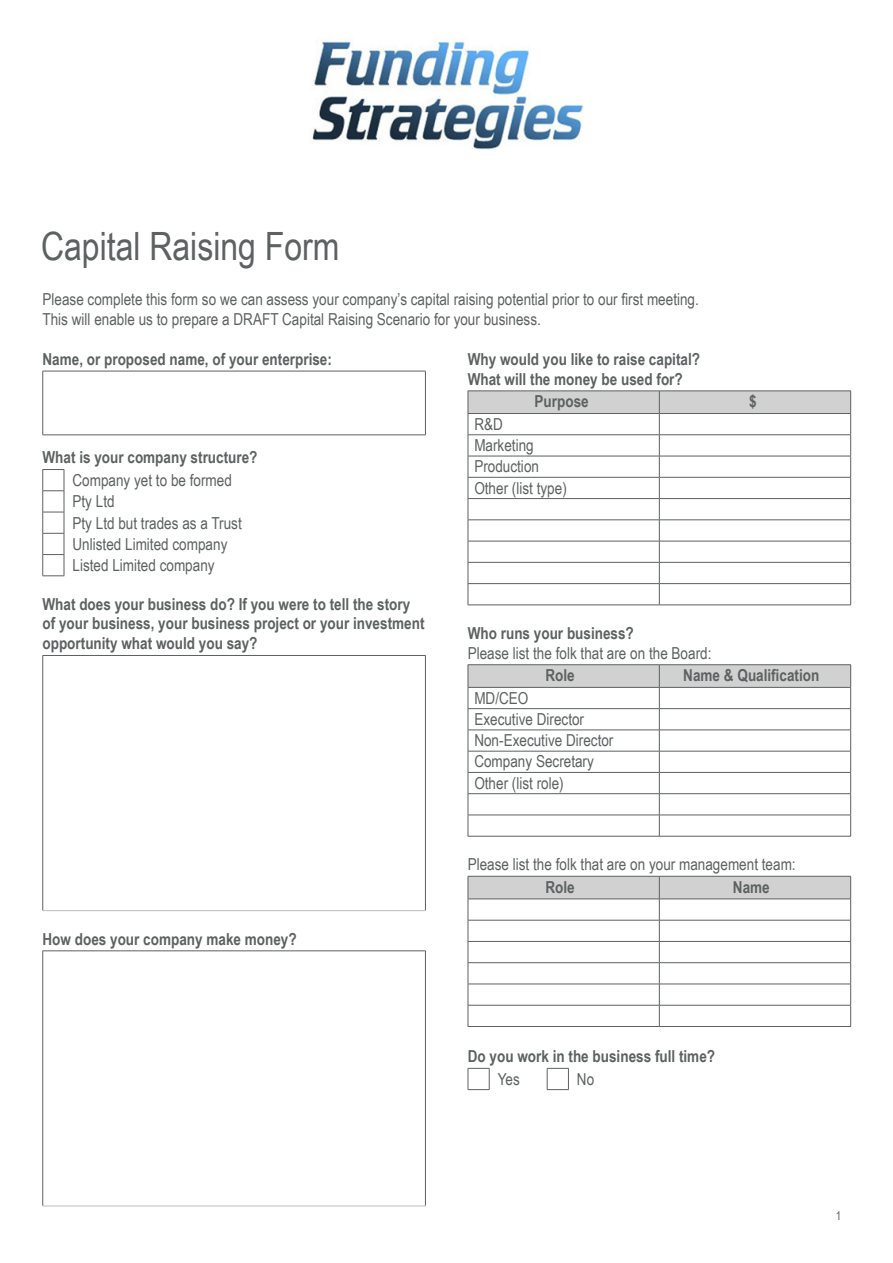
<style>
.page{position:relative;width:893px;height:1263px;background:#fff}
.page>*{position:absolute;margin:0;border:0;box-sizing:border-box;transform-origin:0 0}
.t1{font:39px "Arial Narrow";color:#5d6161}
.Body_copy{font:16.5px/19.8px "Arial Narrow";color:#5d6161}
.Body_copy-2{font:700 16.5px/19.8px "Arial Narrow";color:#5d6161}
.t2{font:12px "Arial Narrow";color:#5d6161}
</style>
<div class="page">
<img style="left:311px;top:39px;width:273px;height:111px">
<hr style="left:43px;top:371px;width:383px;height:1px;background:#5d6161">
<hr style="left:42px;top:371px;width:1px;height:64px;background:#5d6161">
<hr style="left:425px;top:371px;width:1px;height:64px;background:#5d6161">
<hr style="left:43px;top:435px;width:383px;height:1px;background:#5d6161">
<svg style="left:42px;top:469px;width:23px;height:107px"></svg>
<hr style="left:43px;top:910px;width:383px;height:1px;background:#bfbfbf">
<hr style="left:43px;top:655px;width:383px;height:1px;background:#5d6161">
<hr style="left:42px;top:656px;width:1px;height:254px;background:#5d6161">
<hr style="left:425px;top:656px;width:1px;height:254px;background:#5d6161">
<hr style="left:43px;top:1205px;width:383px;height:1px;background:#bfbfbf">
<hr style="left:43px;top:950px;width:383px;height:1px;background:#5d6161">
<hr style="left:42px;top:951px;width:1px;height:254px;background:#5d6161">
<hr style="left:425px;top:951px;width:1px;height:254px;background:#5d6161">
<hr style="left:468px;top:605px;width:191px;height:1px;background:#5d6161">
<hr style="left:659px;top:605px;width:192px;height:1px;background:#5d6161">
<svg style="left:468px;top:391px;width:383px;height:214px"></svg>
<hr style="left:468px;top:413px;width:191px;height:1px;background:#5d6161">
<hr style="left:659px;top:413px;width:192px;height:1px;background:#5d6161">
<hr style="left:468px;top:664px;width:191px;height:1px;background:#5d6161">
<hr style="left:659px;top:664px;width:192px;height:1px;background:#5d6161">
<svg style="left:468px;top:665px;width:383px;height:171px"></svg>
<hr style="left:468px;top:836px;width:191px;height:1px;background:#5d6161">
<hr style="left:659px;top:836px;width:192px;height:1px;background:#5d6161">
<svg style="left:468px;top:876px;width:383px;height:150px"></svg>
<hr style="left:468px;top:1026px;width:191px;height:1px;background:#5d6161">
<hr style="left:659px;top:1026px;width:192px;height:1px;background:#5d6161">
<svg style="left:468px;top:1068px;width:22px;height:22px"></svg>
<svg style="left:547px;top:1068px;width:22px;height:22px"></svg>
<p class="t1" style="left:41px;top:218px;width:300px">Capital Raising Form</p>
<p class="Body_copy" style="left:43px;top:289px;width:658px">Please complete this form so we can assess your company’s capital raising potential prior to our first meeting.<br>This will enable us to prepare a DRAFT Capital Raising Scenario for your business.</p>
<p class="Body_copy-2" style="left:43px;top:348px;width:291px">Name, or proposed name, of your enterprise:</p>
<p class="Body_copy-2" style="left:468px;top:348px;width:234px">Why would you like to raise capital?<br>What will the money be used for?</p>
<p class="Body_copy-2" style="left:535px;top:391px;width:56px">Purpose</p>
<p class="Body_copy-2" style="left:749px;top:391px;width:9px">$</p>
<p class="Body_copy" style="left:474px;top:413px;width:30px">R&amp;D</p>
<p class="Body_copy" style="left:474px;top:435px;width:61px">Marketing</p>
<p class="Body_copy" style="left:474px;top:456px;width:66px">Production</p>
<p class="Body_copy" style="left:474px;top:477px;width:94px">Other (list type)</p>
<p class="Body_copy-2" style="left:43px;top:447px;width:217px">What is your company structure?</p>
<p class="Body_copy" style="left:73px;top:470px;width:161px">Company yet to be formed</p>
<p class="Body_copy" style="left:73px;top:491px;width:44px">Pty Ltd</p>
<p class="Body_copy" style="left:73px;top:512px;width:171px">Pty Ltd but trades as a Trust</p>
<p class="Body_copy" style="left:73px;top:534px;width:156px">Unlisted Limited company</p>
<p class="Body_copy" style="left:73px;top:555px;width:144px">Listed Limited company</p>
<p class="Body_copy-2" style="left:43px;top:593px;width:383px">What does your business do? If you were to tell the story of your business, your business project or your investment opportunity what would you say?</p>
<p class="Body_copy-2" style="left:468px;top:622px;width:168px">Who runs your business?</p>
<p class="Body_copy" style="left:468px;top:642px;width:245px">Please list the folk that are on the Board:</p>
<p class="Body_copy-2" style="left:545px;top:664px;width:31px">Role</p>
<p class="Body_copy-2" style="left:683px;top:664px;width:138px">Name &amp; Qualification</p>
<p class="Body_copy" style="left:474px;top:687px;width:56px">MD/CEO</p>
<p class="Body_copy" style="left:474px;top:708px;width:111px">Executive Director</p>
<p class="Body_copy" style="left:474px;top:730px;width:141px">Non-Executive Director</p>
<p class="Body_copy" style="left:474px;top:751px;width:121px">Company Secretary</p>
<p class="Body_copy" style="left:474px;top:772px;width:91px">Other (list role)</p>
<p class="Body_copy-2" style="left:43px;top:928px;width:256px">How does your company make money?</p>
<p class="Body_copy" style="left:468px;top:854px;width:329px">Please list the folk that are on your management team:</p>
<p class="Body_copy-2" style="left:545px;top:876px;width:31px">Role</p>
<p class="Body_copy-2" style="left:733px;top:876px;width:38px">Name</p>
<p class="Body_copy-2" style="left:468px;top:1045px;width:249px">Do you work in the business full time?</p>
<p class="Body_copy" style="left:498px;top:1069px;width:24px">Yes</p>
<p class="Body_copy" style="left:577px;top:1069px;width:19px">No</p>
<p class="t2" style="left:836px;top:1207px;width:7px">1</p>
</div>
